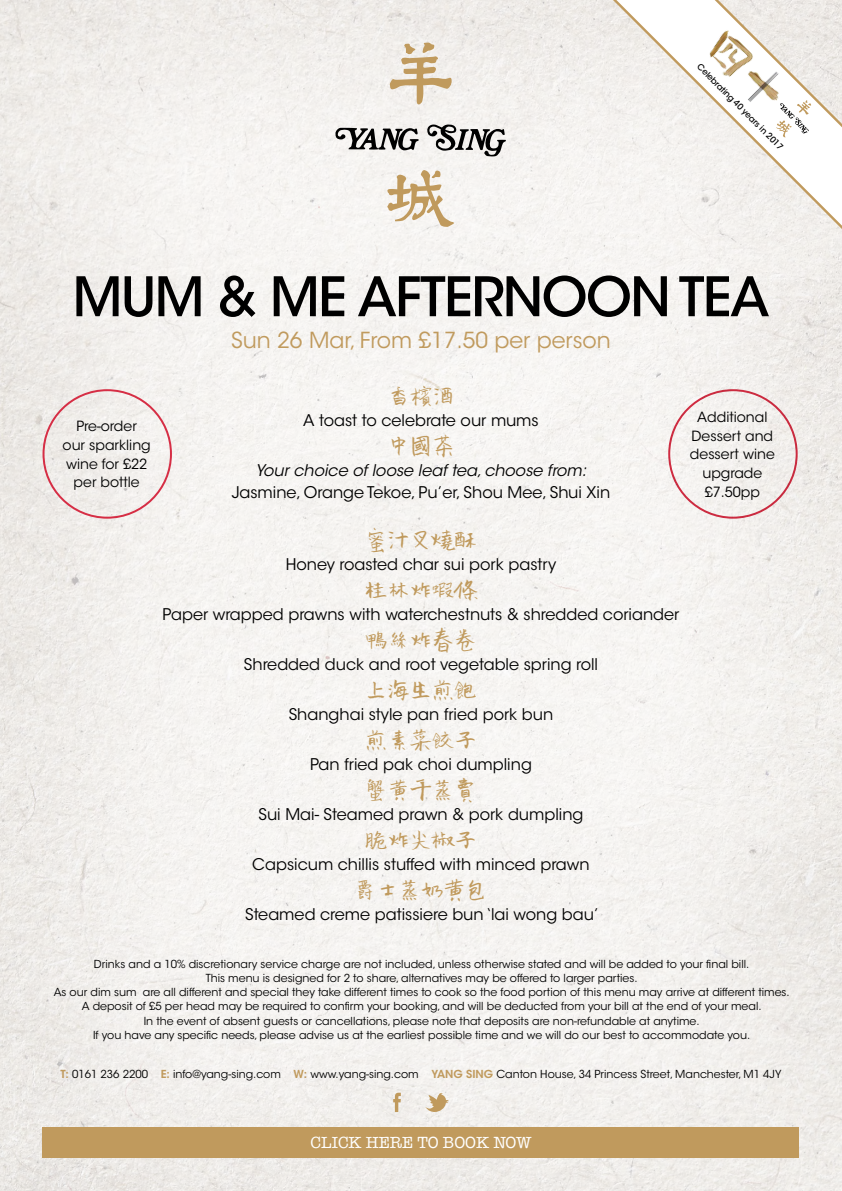
<style>
.page{position:relative;width:842px;height:1191px;background:#fff}
.page>*{position:absolute;margin:0;border:0;box-sizing:border-box;transform-origin:0 0}
.t1{font:500 54px "ITC Avant Garde Std";letter-spacing:-.03em;color:#000}
.t2{font:22px "Senty Snow Mountain";letter-spacing:-.06em;color:#c09a5d}
.t3{font:22px "ITC Avant Garde Std";color:#c09a5d}
.t4{font:16.6px "American Typewriter";color:#fff}
.t5{font:16px "ITC Avant Garde Std";color:#000}
.t6{font:italic 16px "ITC Avant Garde Std";color:#000}
.t7{font:14px/18.8px "ITC Avant Garde Std";color:#000;text-align:center}
.t8{font:11px/14px "ITC Avant Garde Std";color:#000;text-align:center}
.t9{font:500 8.5px "ITC Avant Garde Std";color:#000}
.s1{font-weight:600;color:#c09a5d}
</style>
<div class="page">
<img style="left:0;top:0;width:842px;height:1191px">
<svg style="left:335px;top:127px;width:84px;height:24px"></svg>
<svg style="left:426px;top:124px;width:80px;height:33px"></svg>
<svg style="left:389px;top:42px;width:63px;height:64px"></svg>
<svg style="left:386px;top:169px;width:69px;height:58px"></svg>
<svg style="left:425px;top:1092px;width:24px;height:20px"></svg>
<svg style="left:393px;top:1092px;width:8px;height:20px"></svg>
<svg style="left:585px;top:0;width:257px;height:261px"></svg>
<img style="left:700px;top:29px;width:55px;height:55px">
<img style="left:733px;top:66px;width:59px;height:48px">
<svg style="left:776px;top:100px;width:35px;height:37px"></svg>
<div style="left:43px;top:1127px;width:756px;height:30px;background:#c09a5d"></div>
<p class="t9" style="left:702px;top:61px;width:119px;rotate:45deg">Celebrating 40 years in 2017</p>
<h1 class="t1" style="left:73px;top:263px;width:698px">MUM &amp; ME AFTERNOON TEA</h1>
<h2 class="t3" style="left:231px;top:327px;width:381px">Sun 26 Mar, From £17.50 per person</h2>
<h2 class="t2" style="left:387px;top:380px;width:70px">香檳酒</h2>
<h3 class="t5" style="left:303px;top:411px;width:237px">A toast to celebrate our mums</h3>
<h2 class="t2" style="left:387px;top:430px;width:70px">中國茶</h2>
<h3 class="t6" style="left:255px;top:461px;width:332px">Your choice of loose leaf tea, choose from:</h3>
<h3 class="t5" style="left:232px;top:483px;width:380px">Jasmine, Orange Tekoe, Pu’er, Shou Mee, Shui Xin</h3>
<h2 class="t2" style="left:365px;top:524px;width:114px">蜜汁叉燒酥</h2>
<h3 class="t5" style="left:286px;top:555px;width:272px">Honey roasted char sui pork pastry</h3>
<h2 class="t2" style="left:365px;top:574px;width:114px">桂林炸蝦條</h2>
<h3 class="t5" style="left:163px;top:605px;width:518px">Paper wrapped prawns with waterchestnuts &amp; shredded coriander</h3>
<h2 class="t2" style="left:365px;top:624px;width:114px">鴨絲炸春卷</h2>
<h3 class="t5" style="left:244px;top:655px;width:356px">Shredded duck and root vegetable spring roll</h3>
<h2 class="t2" style="left:365px;top:674px;width:114px">上海生煎飽</h2>
<h3 class="t5" style="left:289px;top:705px;width:266px">Shanghai style pan fried pork bun</h3>
<h2 class="t2" style="left:365px;top:724px;width:114px">煎素菜餃子</h2>
<h3 class="t5" style="left:310px;top:755px;width:223px">Pan fried pak choi dumpling</h3>
<h2 class="t2" style="left:365px;top:774px;width:114px">蟹黃干蒸賣</h2>
<h3 class="t5" style="left:258px;top:805px;width:326px">Sui Mai- Steamed prawn &amp; pork dumpling</h3>
<h2 class="t2" style="left:365px;top:824px;width:114px">脆炸尖椒子</h2>
<h3 class="t5" style="left:252px;top:855px;width:339px">Capsicum chillis stuffed with minced prawn</h3>
<h2 class="t2" style="left:353px;top:874px;width:137px">爵士蒸奶黄包</h2>
<h3 class="t5" style="left:245px;top:905px;width:355px">Steamed creme patissiere bun ‘lai wong bau’</h3>
<p class="t8" style="left:54px;top:957px;width:737px">Drinks and a 10% discretionary service charge are not included, unless otherwise stated and will be added to your final bill.<br>This menu is designed for 2 to share, alternatives may be offered to larger parties.<br>As our dim sum are all different and special they take different times to cook so the food portion of this menu may arrive at different times.<br>A deposit of £5 per head may be required to confirm your booking, and will be deducted from your bill at the end of your meal.<br>In the event of absent guests or cancellations, please note that deposits are non-refundable at anytime.<br>If you have any specific needs, please advise us at the earliest possible time and we will do our best to accommodate you.</p>
<p class="t8" style="left:61px;top:1067px;width:722px"><span class="s1">T:</span> 0161 236 2200 <span class="s1">E:</span> info@yang-sing.com <span class="s1">W:</span> www.yang-sing.com <span class="s1">YANG SING</span> Canton House, 34 Princess Street, Manchester, M1 4JY</p>
<p class="t7" style="left:690px;top:407px;width:86px">Additional<br>Dessert and dessert wine upgrade £7.50pp</p>
<p class="t7" style="left:63px;top:416px;width:90px">Pre-order<br>our sparkling wine for £22 per bottle</p>
<h3 class="t4" style="left:310px;top:1130px;width:222px">CLICK HERE TO BOOK NOW</h3>
</div>
